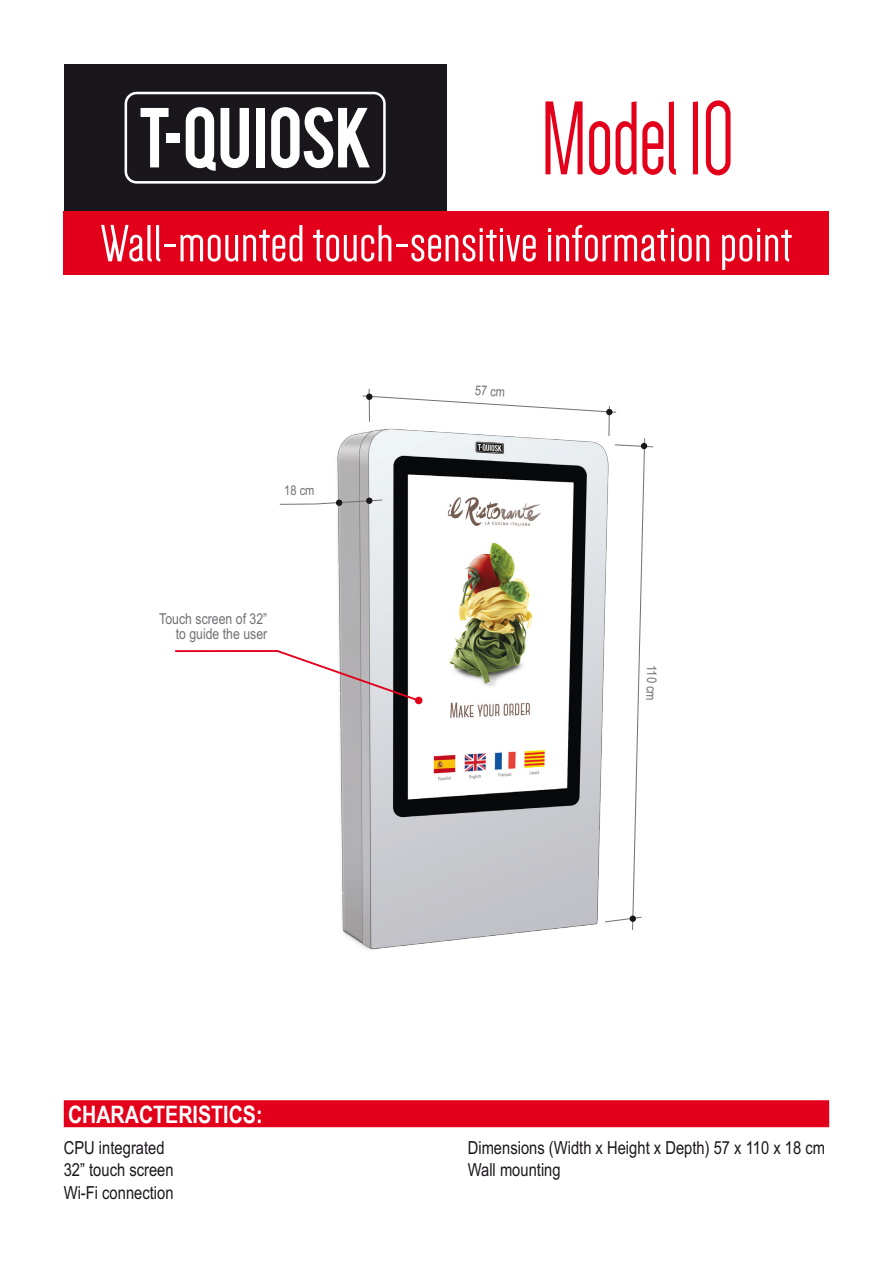
<style>
.page{position:relative;width:893px;height:1263px;background:#fff}
.page>*{position:absolute;margin:0;border:0;box-sizing:border-box;transform-origin:0 0}
.t1{font:108px "Dense";letter-spacing:-.02em;color:#e2001a;scale:.9 1}
.t2{font:54px "Dense";color:#fff;scale:1.1 1}
.t3{font:700 24px "Arial Narrow";color:#fff}
.t4{font:18px/22.5px "Arial Narrow";color:#1a171c}
.t5{font:15px/15px "Arial Narrow";color:#707173;text-align:right}
.t6{font:13.5px "Arial Narrow";color:#707173}
</style>
<div class="page">
<div style="left:64px;top:64px;width:382px;height:148px;background:#1a171c"></div>
<svg style="left:141px;top:108px;width:28px;height:59px"></svg>
<div style="left:166px;top:133px;width:13px;height:9px;background:#fff"></div>
<svg style="left:186px;top:107px;width:63px;height:64px"></svg>
<div style="left:256px;top:108px;width:9px;height:59px;background:#fff"></div>
<svg style="left:271px;top:107px;width:99px;height:61px"></svg>
<div style="left:125px;top:92px;width:261px;height:92px;border:3px solid #fff;border-radius:11px"></div>
<div style="left:64px;top:212px;width:765px;height:63px;background:#e2001a"></div>
<img style="left:343px;top:391px;width:192px;height:559px">
<div style="left:64px;top:1100px;width:765px;height:27px;background:#e2001a"></div>
<hr style="left:369px;top:389px;width:1px;height:33px;background:#707173">
<svg style="left:175px;top:394px;width:479px;height:537px"></svg>
<h1 class="t1" style="left:541px;top:86px;width:218px">Model 10</h1>
<h2 class="t2" style="left:100px;top:217px;width:631px">Wall-mounted touch-sensitive information point</h2>
<p class="t6" style="left:284px;top:483px;width:32px">18 cm</p>
<p class="t5" style="left:159px;top:612px;width:109px">Touch screen of 32” to guide the user</p>
<p class="t6" style="left:476px;top:382px;width:32px;rotate:4deg">57 cm</p>
<p class="t6" style="left:660px;top:665px;width:37px;rotate:92deg">110 cm</p>
<h3 class="t3" style="left:68px;top:1096px;width:196px">CHARACTERISTICS:</h3>
<p class="t4" style="left:64px;top:1136px;width:111px">CPU integrated<br>32” touch screen<br>Wi-Fi connection</p>
<p class="t4" style="left:468px;top:1136px;width:359px">Dimensions (Width x Height x Depth) 57 x 110 x 18 cm<br>Wall mounting</p>
</div>
